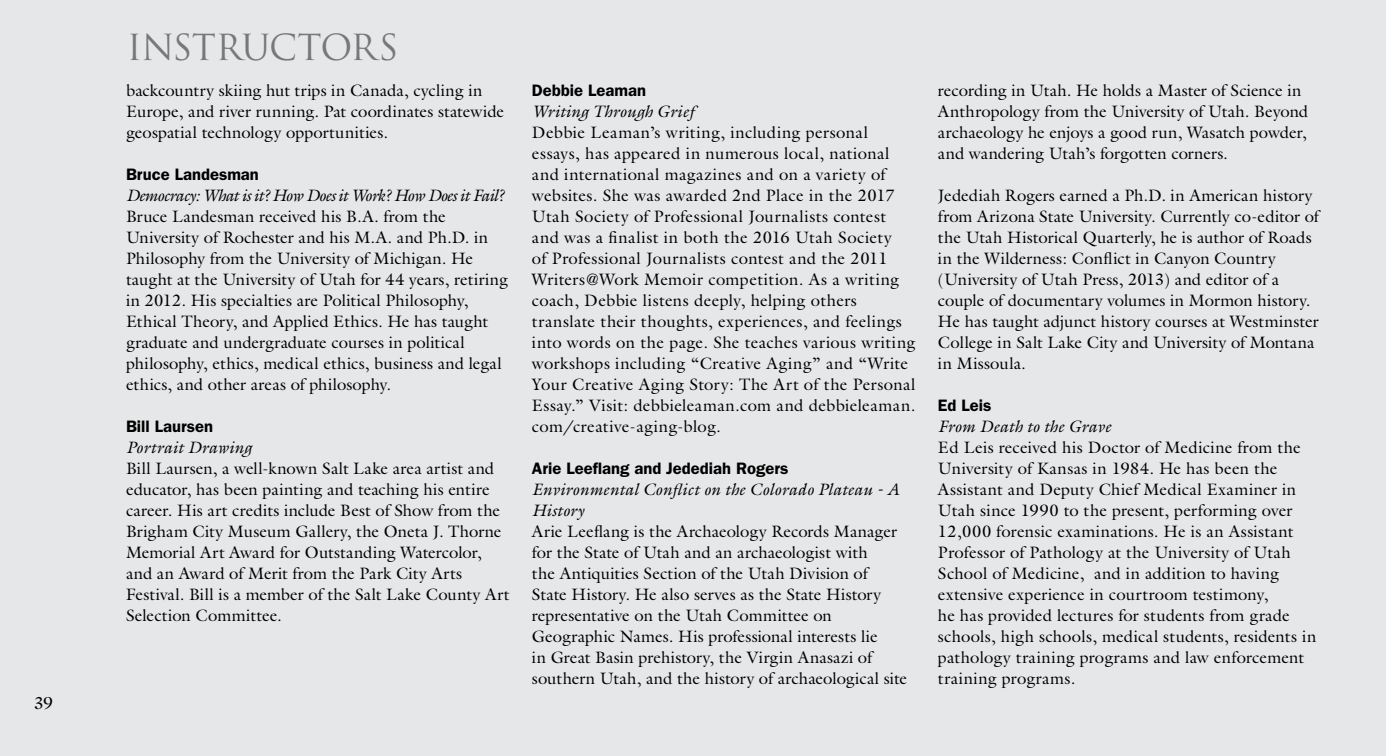
<style>
.page{position:relative;width:1386px;height:756px;background:#e6e7e8}
.page>*{position:absolute;margin:0;border:0;box-sizing:border-box;transform-origin:0 0}
.t1{font:35px "Trajan Pro";letter-spacing:-.02em;color:#77787b}
.t2{font:17.5px "Galliard";color:#000}
.t3{font:16.62px/21px "Galliard";letter-spacing:.015em;color:#000}
.t4{font:italic 16.62px/21px "Galliard";color:#000}
.t5{font:600 16.62px "Franklin Gothic";color:#000}
.t6{font:italic 16.62px "Galliard";letter-spacing:-.04em;color:#000}
</style>
<div class="page">
<p class="t2" style="left:34px;top:692px;width:21px">39</p>
<h1 class="t1" style="left:127px;top:25px;width:273px">INSTRUCTORS</h1>
<p class="t3" style="left:126px;top:80px;width:380px">backcountry skiing hut trips in Canada, cycling in<br>Europe, and river running. Pat coordinates statewide geospatial technology opportunities.</p>
<p class="t5" style="left:126px;top:165px;width:134px">Bruce Landesman</p>
<p class="t6" style="left:126px;top:185px;width:380px">Democracy: What is it? How Does it Work? How Does it Fail?</p>
<p class="t3" style="left:126px;top:206px;width:384px">Bruce Landesman received his B.A. from the University of Rochester and his M.A. and Ph.D. in Philosophy from the University of Michigan. He taught at the University of Utah for 44 years, retiring in 2012. His specialties are Political Philosophy, Ethical Theory, and Applied Ethics. He has taught graduate and undergraduate courses in political philosophy, ethics, medical ethics, business and legal ethics, and other areas of philosophy.</p>
<p class="t5" style="left:126px;top:417px;width:89px">Bill Laursen</p>
<p class="t4" style="left:126px;top:437px;width:127px">Portrait Drawing</p>
<p class="t3" style="left:126px;top:458px;width:385px">Bill Laursen, a well-known Salt Lake area artist and educator, has been painting and teaching his entire career. His art credits include Best of Show from the Brigham City Museum Gallery, the Oneta J. Thorne Memorial Art Award for Outstanding Watercolor, and an Award of Merit from the Park City Arts Festival. Bill is a member of the Salt Lake County Art Selection Committee.</p>
<p class="t5" style="left:532px;top:81px;width:116px">Debbie Leaman</p>
<p class="t4" style="left:532px;top:101px;width:164px">Writing Through Grief</p>
<p class="t3" style="left:532px;top:122px;width:385px">Debbie Leaman’s writing, including personal essays, has appeared in numerous local, national and international magazines and on a variety of websites. She was awarded 2nd Place in the 2017<br>Utah Society of Professional Journalists contest and was a finalist in both the 2016 Utah Society<br>of Professional Journalists contest and the 2011<br>Writers@Work Memoir competition. As a writing coach, Debbie listens deeply, helping others translate their thoughts, experiences, and feelings into words on the page. She teaches various writing workshops including “Creative Aging” and “Write Your Creative Aging Story: The Art of the Personal Essay.” Visit: debbieleaman.com and debbieleaman. com/creative-aging-blog.</p>
<p class="t5" style="left:532px;top:459px;width:258px">Arie Leeflang and Jedediah Rogers</p>
<p class="t4" style="left:532px;top:479px;width:369px">Environmental Conflict on the Colorado Plateau - A<br>History</p>
<p class="t3" style="left:532px;top:521px;width:377px">Arie Leeflang is the Archaeology Records Manager for the State of Utah and an archaeologist with<br>the Antiquities Section of the Utah Division of<br>State History. He also serves as the State History representative on the Utah Committee on Geographic Names. His professional interests lie<br>in Great Basin prehistory, the Virgin Anasazi of southern Utah, and the history of archaeological site</p>
<p class="t3" style="left:938px;top:80px;width:372px">recording in Utah. He holds a Master of Science in Anthropology from the University of Utah. Beyond archaeology he enjoys a good run, Wasatch powder, and wandering Utah’s forgotten corners.</p>
<p class="t3" style="left:938px;top:185px;width:382px">Jedediah Rogers earned a Ph.D. in American history from Arizona State University. Currently co-editor of the Utah Historical Quarterly, he is author of Roads in the Wilderness: Conflict in Canyon Country (University of Utah Press, 2013) and editor of a couple of documentary volumes in Mormon history.<br>He has taught adjunct history courses at Westminster College in Salt Lake City and University of Montana in Missoula.</p>
<p class="t5" style="left:938px;top:396px;width:55px">Ed Leis</p>
<p class="t4" style="left:938px;top:416px;width:175px">From Death to the Grave</p>
<p class="t3" style="left:938px;top:437px;width:380px">Ed Leis received his Doctor of Medicine from the University of Kansas in 1984. He has been the Assistant and Deputy Chief Medical Examiner in Utah since 1990 to the present, performing over 12,000 forensic examinations. He is an Assistant Professor of Pathology at the University of Utah School of Medicine, and in addition to having extensive experience in courtroom testimony,<br>he has provided lectures for students from grade schools, high schools, medical students, residents in pathology training programs and law enforcement training programs.</p>
</div>
